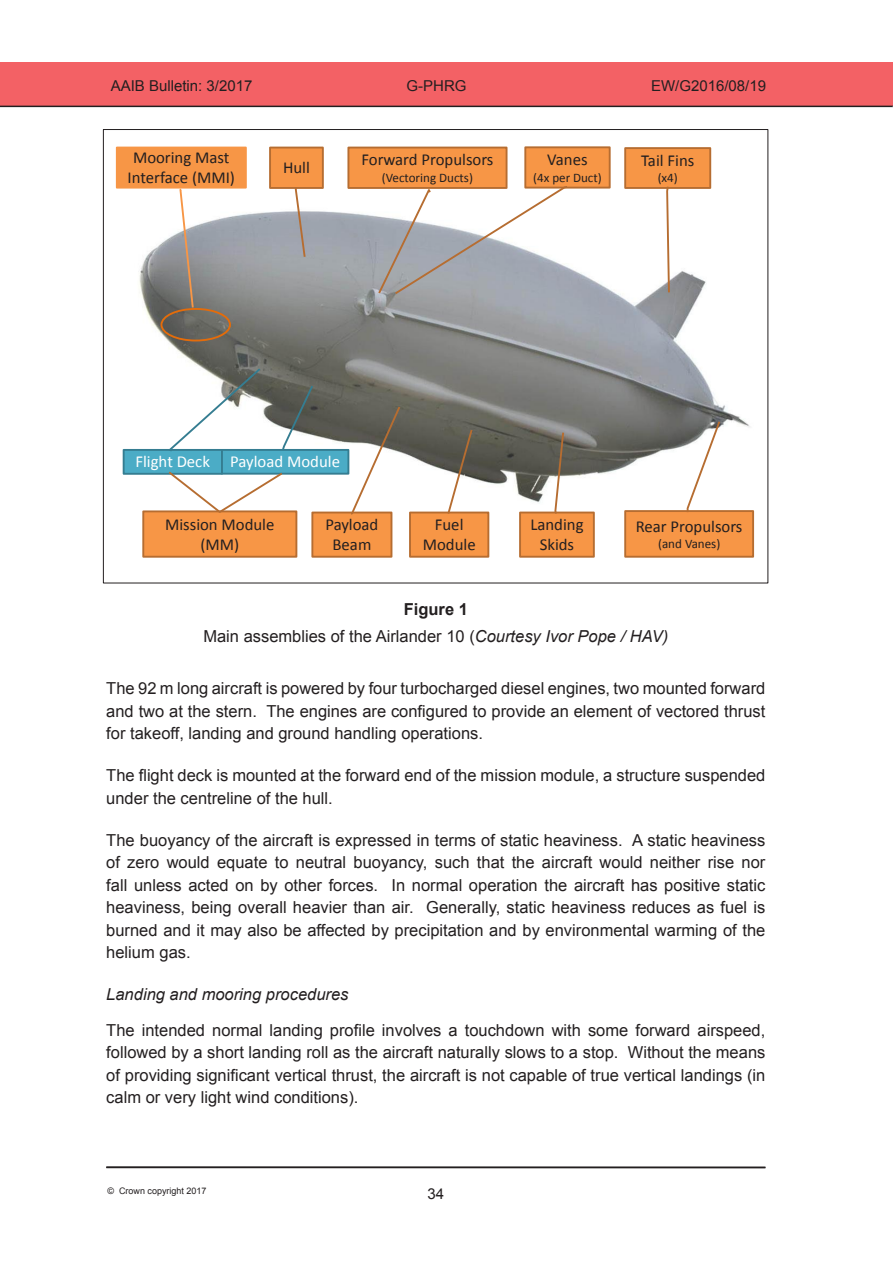
<style>
.page{position:relative;width:893px;height:1263px;background:#fff}
.page>*{position:absolute;margin:0;border:0;box-sizing:border-box;transform-origin:0 0}
.t1{font:16.8px/20.1px "Calibri";color:#231f20;text-align:center}
.t2{font:16.8px "Calibri";color:#fff}
.Bultext{font:16.5px/22.5px "Arial";color:#231f20;text-align:justify}
.Para_Header_Italic{font:italic 16.5px "Arial";color:#231f20}
.Caption_Header{font:700 16.5px "Arial";color:#231f20}
.t3{font:15px "Arial";color:#231f20}
.t4{font:13.05px "Calibri";color:#231f20}
.t5{font:9px "Arial";color:#231f20}
.s1{font-style:italic}
</style>
<div class="page">
<hr style="left:106px;top:1166px;width:659px;height:2px;background:#231f20">
<div style="left:0;top:63px;width:893px;height:43px;background:#f36165"></div>
<hr style="left:0;top:106px;width:892px;height:1px;background:#231f20">
<img style="left:139px;top:211px;width:611px;height:291px">
<div style="left:270px;top:148px;width:53px;height:40px;background:#f79646"></div>
<div style="left:269px;top:147px;width:55px;height:42px;border:2px solid #b66d31"></div>
<svg style="left:294px;top:186px;width:13px;height:73px"></svg>
<div style="left:625px;top:511px;width:128px;height:46px;background:#f79646"></div>
<div style="left:624px;top:510px;width:130px;height:48px;border:2px solid #b66d31"></div>
<svg style="left:686px;top:419px;width:36px;height:94px"></svg>
<div style="left:625px;top:148px;width:85px;height:40px;background:#f79646"></div>
<div style="left:624px;top:147px;width:87px;height:42px;border:2px solid #b66d31"></div>
<svg style="left:665px;top:186px;width:6px;height:108px"></svg>
<div style="left:348px;top:148px;width:159px;height:40px;background:#f79646"></div>
<div style="left:347px;top:147px;width:160px;height:42px;border:2px solid #b66d31"></div>
<div style="left:525px;top:147px;width:85px;height:41px;background:#f79646"></div>
<div style="left:524px;top:146px;width:87px;height:43px;border:2px solid #b66d31"></div>
<svg style="left:377px;top:185px;width:192px;height:111px"></svg>
<div style="left:124px;top:450px;width:98px;height:24px;background:#4bacc6"></div>
<div style="left:123px;top:449px;width:100px;height:26px;border:2px solid #357d91"></div>
<svg style="left:166px;top:366px;width:96px;height:87px"></svg>
<div style="left:222px;top:450px;width:126px;height:24px;background:#4bacc6"></div>
<div style="left:221px;top:449px;width:128px;height:26px;border:2px solid #357d91"></div>
<svg style="left:281px;top:384px;width:34px;height:67px"></svg>
<div style="left:312px;top:512px;width:79px;height:45px;background:#f79646"></div>
<div style="left:311px;top:512px;width:81px;height:46px;border:2px solid #b66d31"></div>
<svg style="left:349px;top:404px;width:53px;height:111px"></svg>
<div style="left:410px;top:512px;width:78px;height:45px;background:#f79646"></div>
<div style="left:409px;top:512px;width:80px;height:46px;border:2px solid #b66d31"></div>
<svg style="left:446px;top:428px;width:28px;height:87px"></svg>
<div style="left:520px;top:512px;width:74px;height:45px;background:#f79646"></div>
<div style="left:519px;top:512px;width:76px;height:46px;border:2px solid #b66d31"></div>
<svg style="left:553px;top:431px;width:12px;height:84px"></svg>
<div style="left:143px;top:511px;width:153px;height:46px;background:#f79646"></div>
<div style="left:142px;top:510px;width:155px;height:48px;border:2px solid #b66d31"></div>
<svg style="left:167px;top:470px;width:117px;height:43px"></svg>
<div style="left:117px;top:148px;width:129px;height:40px;background:#f79646"></div>
<div style="left:116px;top:147px;width:131px;height:42px;border:2px solid #f79646"></div>
<svg style="left:178px;top:187px;width:17px;height:123px"></svg>
<div style="left:161px;top:308px;width:70px;height:33px;border:2px solid #e46c0a;border-radius:50%"></div>
<p class="t3" style="left:111px;top:76px;width:143px">AAIB Bulletin: 3/2017</p>
<p class="t3" style="left:406px;top:76px;width:61px">G-PHRG</p>
<p class="t3" style="left:651px;top:76px;width:117px">EW/G2016/08/19</p>
<p class="t1" style="left:128px;top:147px;width:109px">Mooring Mast<br>Interface (MMI)</p>
<p class="t1" style="left:283px;top:158px;width:28px">Hull</p>
<p class="t1" style="left:361px;top:150px;width:134px">Forward Propulsors</p>
<p class="t4" style="left:382px;top:170px;width:93px">(Vectoring Ducts)</p>
<p class="t1" style="left:547px;top:150px;width:42px">Vanes</p>
<p class="t4" style="left:533px;top:169px;width:70px">(4x per Duct)</p>
<p class="t1" style="left:641px;top:150px;width:55px">Tail Fins</p>
<p class="t4" style="left:658px;top:170px;width:22px">(x4)</p>
<p class="t2" style="left:135px;top:451px;width:206px">Flight Deck Payload Module</p>
<p class="t1" style="left:165px;top:514px;width:111px">Mission Module (MM)</p>
<p class="t1" style="left:325px;top:515px;width:54px">Payload<br>Beam</p>
<p class="t1" style="left:423px;top:515px;width:54px">Fuel<br>Module</p>
<p class="t1" style="left:530px;top:515px;width:55px">Landing<br>Skids</p>
<p class="t1" style="left:636px;top:516px;width:108px">Rear Propulsors</p>
<p class="t4" style="left:658px;top:536px;width:64px">(and Vanes)</p>
<p class="Caption_Header" style="left:404px;top:598px;width:66px">Figure 1</p>
<p class="Bultext" style="left:203px;top:625px;width:466px">Main assemblies of the Airlander 10 (<span class="s1">Courtesy Ivor Pope / HAV)</span></p>
<p class="Bultext" style="left:106px;top:677px;width:661px">The 92 m long aircraft is powered by four turbocharged diesel engines, two mounted forward and two at the stern. The engines are configured to provide an element of vectored thrust for takeoff, landing and ground handling operations.</p>
<p class="Bultext" style="left:106px;top:764px;width:661px">The flight deck is mounted at the forward end of the mission module, a structure suspended under the centreline of the hull.</p>
<p class="Bultext" style="left:106px;top:829px;width:661px">The buoyancy of the aircraft is expressed in terms of static heaviness. A static heaviness of zero would equate to neutral buoyancy, such that the aircraft would neither rise nor fall unless acted on by other forces. In normal operation the aircraft has positive static heaviness, being overall heavier than air. Generally, static heaviness reduces as fuel is burned and it may also be affected by precipitation and by environmental warming of the helium gas.</p>
<p class="Para_Header_Italic" style="left:106px;top:983px;width:244px">Landing and mooring procedures</p>
<p class="Bultext" style="left:106px;top:1019px;width:661px">The intended normal landing profile involves a touchdown with some forward airspeed, followed by a short landing roll as the aircraft naturally slows to a stop. Without the means of providing significant vertical thrust, the aircraft is not capable of true vertical landings (in calm or very light wind conditions).</p>
<p class="t5" style="left:107px;top:1185px;width:101px">© Crown copyright 2017</p>
<p class="t3" style="left:428px;top:1184px;width:18px">34</p>
</div>
